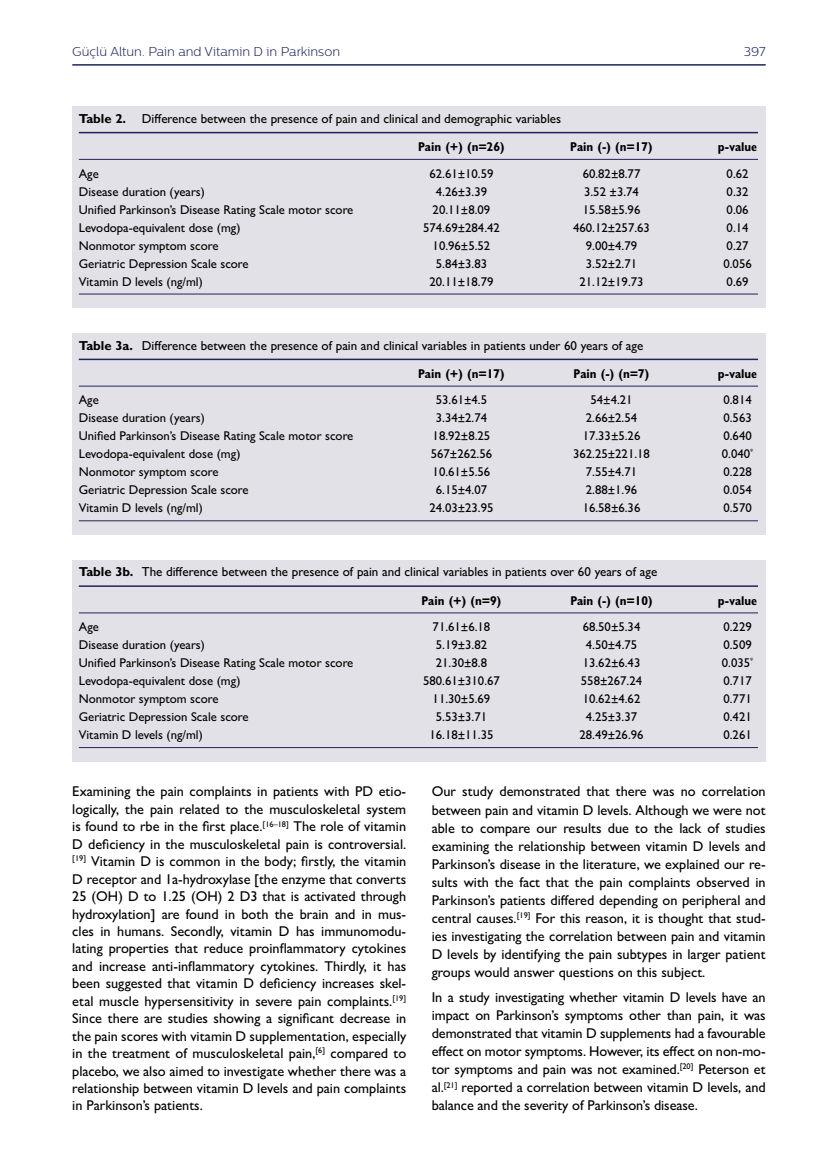
<style>
.page{position:relative;width:838px;height:1170px;background:#fff}
.page>*{position:absolute;margin:0;border:0;box-sizing:border-box;transform-origin:0 0}
.t1{font:500 14.25px/17.4px "Gill Sans MT Pro";color:#000;text-align:justify}
.t2{font:500 13.05px "Gill Sans MT Pro";color:#000}
.t3{font:500 12.75px "Gill Sans MT Pro";color:#000}
.t4{font:700 condensed 12.75px "Gill Sans MT Pro";color:#000}
.t5{font:300 12.75px "Centrale Sans";color:#21245b}
.s1{font-weight:700}
</style>
<div class="page">
<hr style="left:72px;top:64px;width:693px;height:2px;background:#21245b">
<div style="left:72px;top:106px;width:693px;height:202px;background:#e3e1e8"></div>
<hr style="left:79px;top:132px;width:679px;height:1px;background:#21245b">
<hr style="left:79px;top:159px;width:679px;height:1px;background:#21245b">
<hr style="left:79px;top:293px;width:679px;height:1px;background:#21245b">
<div style="left:72px;top:333px;width:693px;height:201px;background:#e3e1e8"></div>
<hr style="left:79px;top:358px;width:679px;height:2px;background:#21245b">
<hr style="left:79px;top:386px;width:679px;height:1px;background:#21245b">
<hr style="left:79px;top:520px;width:679px;height:1px;background:#21245b">
<div style="left:72px;top:560px;width:693px;height:201px;background:#e3e1e8"></div>
<hr style="left:79px;top:585px;width:679px;height:2px;background:#21245b">
<hr style="left:79px;top:612px;width:679px;height:1px;background:#21245b">
<hr style="left:79px;top:747px;width:679px;height:1px;background:#21245b">
<p class="t5" style="left:72px;top:45px;width:269px">Güçlü Altun. Pain and Vitamin D in Parkinson</p>
<p class="t5" style="left:744px;top:45px;width:23px">397</p>
<p class="t2" style="left:79px;top:111px;width:484px"><span class="s1">Table 2.</span> Difference between the presence of pain and clinical and demographic variables</p>
<p class="t4" style="left:418px;top:139px;width:88px">Pain (+) (n=26)</p>
<p class="t4" style="left:570px;top:139px;width:84px">Pain (-) (n=17)</p>
<p class="t4" style="left:718px;top:139px;width:41px">p-value</p>
<p class="t3" style="left:79px;top:166px;width:22px">Age</p>
<p class="t3" style="left:429px;top:166px;width:66px">62.61±10.59</p>
<p class="t3" style="left:582px;top:166px;width:59px">60.82±8.77</p>
<p class="t3" style="left:726px;top:166px;width:23px">0.62</p>
<p class="t3" style="left:79px;top:184px;width:128px">Disease duration (years)</p>
<p class="t3" style="left:436px;top:184px;width:53px">4.26±3.39</p>
<p class="t3" style="left:584px;top:184px;width:56px">3.52 ±3.74</p>
<p class="t3" style="left:726px;top:184px;width:23px">0.32</p>
<p class="t3" style="left:79px;top:202px;width:276px">Unified Parkinson’s Disease Rating Scale motor score</p>
<p class="t3" style="left:432px;top:202px;width:59px">20.11±8.09</p>
<p class="t3" style="left:582px;top:202px;width:59px">15.58±5.96</p>
<p class="t3" style="left:726px;top:202px;width:23px">0.06</p>
<p class="t3" style="left:79px;top:220px;width:163px">Levodopa-equivalent dose (mg)</p>
<p class="t3" style="left:423px;top:220px;width:78px">574.69±284.42</p>
<p class="t3" style="left:573px;top:220px;width:78px">460.12±257.63</p>
<p class="t3" style="left:726px;top:220px;width:23px">0.14</p>
<p class="t3" style="left:79px;top:238px;width:141px">Nonmotor symptom score</p>
<p class="t3" style="left:432px;top:238px;width:59px">10.96±5.52</p>
<p class="t3" style="left:586px;top:238px;width:53px">9.00±4.79</p>
<p class="t3" style="left:726px;top:238px;width:23px">0.27</p>
<p class="t3" style="left:79px;top:256px;width:171px">Geriatric Depression Scale score</p>
<p class="t3" style="left:436px;top:256px;width:53px">5.84±3.83</p>
<p class="t3" style="left:586px;top:256px;width:53px">3.52±2.71</p>
<p class="t3" style="left:723px;top:256px;width:30px">0.056</p>
<p class="t3" style="left:79px;top:274px;width:125px">Vitamin D levels (ng/ml)</p>
<p class="t3" style="left:429px;top:274px;width:66px">20.11±18.79</p>
<p class="t3" style="left:579px;top:274px;width:66px">21.12±19.73</p>
<p class="t3" style="left:726px;top:274px;width:23px">0.69</p>
<p class="t2" style="left:79px;top:337px;width:566px"><span class="s1">Table 3a.</span> Difference between the presence of pain and clinical variables in patients under 60 years of age</p>
<p class="t4" style="left:418px;top:366px;width:88px">Pain (+) (n=17)</p>
<p class="t4" style="left:573px;top:366px;width:77px">Pain (-) (n=7)</p>
<p class="t4" style="left:718px;top:366px;width:41px">p-value</p>
<p class="t3" style="left:79px;top:392px;width:22px">Age</p>
<p class="t3" style="left:436px;top:392px;width:53px">53.61±4.5</p>
<p class="t3" style="left:590px;top:392px;width:44px">54±4.21</p>
<p class="t3" style="left:723px;top:392px;width:30px">0.814</p>
<p class="t3" style="left:79px;top:410px;width:128px">Disease duration (years)</p>
<p class="t3" style="left:436px;top:410px;width:53px">3.34±2.74</p>
<p class="t3" style="left:586px;top:410px;width:53px">2.66±2.54</p>
<p class="t3" style="left:723px;top:410px;width:30px">0.563</p>
<p class="t3" style="left:79px;top:428px;width:276px">Unified Parkinson’s Disease Rating Scale motor score</p>
<p class="t3" style="left:432px;top:428px;width:59px">18.92±8.25</p>
<p class="t3" style="left:582px;top:428px;width:59px">17.33±5.26</p>
<p class="t3" style="left:723px;top:428px;width:30px">0.640</p>
<p class="t3" style="left:79px;top:446px;width:163px">Levodopa-equivalent dose (mg)</p>
<p class="t3" style="left:431px;top:446px;width:63px">567±262.56</p>
<p class="t3" style="left:573px;top:446px;width:78px">362.25±221.18</p>
<p class="t3" style="left:722px;top:446px;width:33px">0.040<sup>*</sup></p>
<p class="t3" style="left:79px;top:464px;width:141px">Nonmotor symptom score</p>
<p class="t3" style="left:432px;top:464px;width:59px">10.61±5.56</p>
<p class="t3" style="left:586px;top:464px;width:53px">7.55±4.71</p>
<p class="t3" style="left:723px;top:464px;width:30px">0.228</p>
<p class="t3" style="left:79px;top:482px;width:171px">Geriatric Depression Scale score</p>
<p class="t3" style="left:436px;top:482px;width:53px">6.15±4.07</p>
<p class="t3" style="left:586px;top:482px;width:53px">2.88±1.96</p>
<p class="t3" style="left:723px;top:482px;width:30px">0.054</p>
<p class="t3" style="left:79px;top:500px;width:125px">Vitamin D levels (ng/ml)</p>
<p class="t3" style="left:429px;top:500px;width:66px">24.03±23.95</p>
<p class="t3" style="left:582px;top:500px;width:59px">16.58±6.36</p>
<p class="t3" style="left:723px;top:500px;width:30px">0.570</p>
<p class="t2" style="left:79px;top:564px;width:580px"><span class="s1">Table 3b.</span> The difference between the presence of pain and clinical variables in patients over 60 years of age</p>
<p class="t4" style="left:421px;top:592px;width:81px">Pain (+) (n=9)</p>
<p class="t4" style="left:570px;top:592px;width:84px">Pain (-) (n=10)</p>
<p class="t4" style="left:718px;top:592px;width:41px">p-value</p>
<p class="t3" style="left:79px;top:619px;width:22px">Age</p>
<p class="t3" style="left:432px;top:619px;width:59px">71.61±6.18</p>
<p class="t3" style="left:582px;top:619px;width:59px">68.50±5.34</p>
<p class="t3" style="left:723px;top:619px;width:30px">0.229</p>
<p class="t3" style="left:79px;top:637px;width:128px">Disease duration (years)</p>
<p class="t3" style="left:436px;top:637px;width:53px">5.19±3.82</p>
<p class="t3" style="left:586px;top:637px;width:53px">4.50±4.75</p>
<p class="t3" style="left:723px;top:637px;width:30px">0.509</p>
<p class="t3" style="left:79px;top:655px;width:276px">Unified Parkinson’s Disease Rating Scale motor score</p>
<p class="t3" style="left:436px;top:655px;width:53px">21.30±8.8</p>
<p class="t3" style="left:582px;top:655px;width:59px">13.62±6.43</p>
<p class="t3" style="left:722px;top:655px;width:33px">0.035<sup>*</sup></p>
<p class="t3" style="left:79px;top:673px;width:163px">Levodopa-equivalent dose (mg)</p>
<p class="t3" style="left:423px;top:673px;width:78px">580.61±310.67</p>
<p class="t3" style="left:581px;top:673px;width:63px">558±267.24</p>
<p class="t3" style="left:723px;top:673px;width:30px">0.717</p>
<p class="t3" style="left:79px;top:691px;width:141px">Nonmotor symptom score</p>
<p class="t3" style="left:432px;top:691px;width:59px">11.30±5.69</p>
<p class="t3" style="left:582px;top:691px;width:59px">10.62±4.62</p>
<p class="t3" style="left:723px;top:691px;width:30px">0.771</p>
<p class="t3" style="left:79px;top:709px;width:171px">Geriatric Depression Scale score</p>
<p class="t3" style="left:436px;top:709px;width:53px">5.53±3.71</p>
<p class="t3" style="left:586px;top:709px;width:53px">4.25±3.37</p>
<p class="t3" style="left:723px;top:709px;width:30px">0.421</p>
<p class="t3" style="left:79px;top:727px;width:125px">Vitamin D levels (ng/ml)</p>
<p class="t3" style="left:429px;top:727px;width:66px">16.18±11.35</p>
<p class="t3" style="left:579px;top:727px;width:66px">28.49±26.96</p>
<p class="t3" style="left:723px;top:727px;width:30px">0.261</p>
<p class="t1" style="left:72px;top:782px;width:335px">Examining the pain complaints in patients with PD etio&shy;logically, the pain related to the musculoskeletal system is found to rbe in the first place.<sup>[16–18]</sup> The role of vitamin D deficiency in the musculoskeletal pain is controversial. <sup>[19]</sup> Vitamin D is common in the body; firstly, the vitamin D receptor and 1a-hydroxylase [the enzyme that converts 25 (OH) D to 1.25 (OH) 2 D3 that is activated through hydroxylation] are found in both the brain and in mus&shy;cles in humans. Secondly, vitamin D has immunomodu&shy;lating properties that reduce proinflammatory cytokines and increase anti-inflammatory cytokines. Thirdly, it has been suggested that vitamin D deficiency increases skel&shy;etal muscle hypersensitivity in severe pain complaints.<sup>[19] </sup>Since there are studies showing a significant decrease in the pain scores with vitamin D supplementation, especially in the treatment of musculoskeletal pain,<sup>[6]</sup> compared to placebo, we also aimed to investigate whether there was a relationship between vitamin D levels and pain complaints in Parkinson’s patients.</p>
<p class="t1" style="left:432px;top:782px;width:335px;line-height:18.1px">Our study demonstrated that there was no correlation between pain and vitamin D levels. Although we were not able to compare our results due to the lack of studies examining the relationship between vitamin D levels and Parkinson’s disease in the literature, we explained our re&shy;sults with the fact that the pain complaints observed in Parkinson’s patients differed depending on peripheral and central causes.<sup>[19]</sup> For this reason, it is thought that stud&shy;ies investigating the correlation between pain and vitamin D levels by identifying the pain subtypes in larger patient groups would answer questions on this subject.</p>
<p class="t1" style="left:432px;top:987px;width:335px;line-height:18.1px">In a study investigating whether vitamin D levels have an impact on Parkinson’s symptoms other than pain, it was demonstrated that vitamin D supplements had a favourable effect on motor symptoms. However, its effect on non-mo&shy;tor symptoms and pain was not examined.<sup>[20]</sup> Peterson et al.<sup>[21]</sup> reported a correlation between vitamin D levels, and balance and the severity of Parkinson’s disease.</p>
</div>
